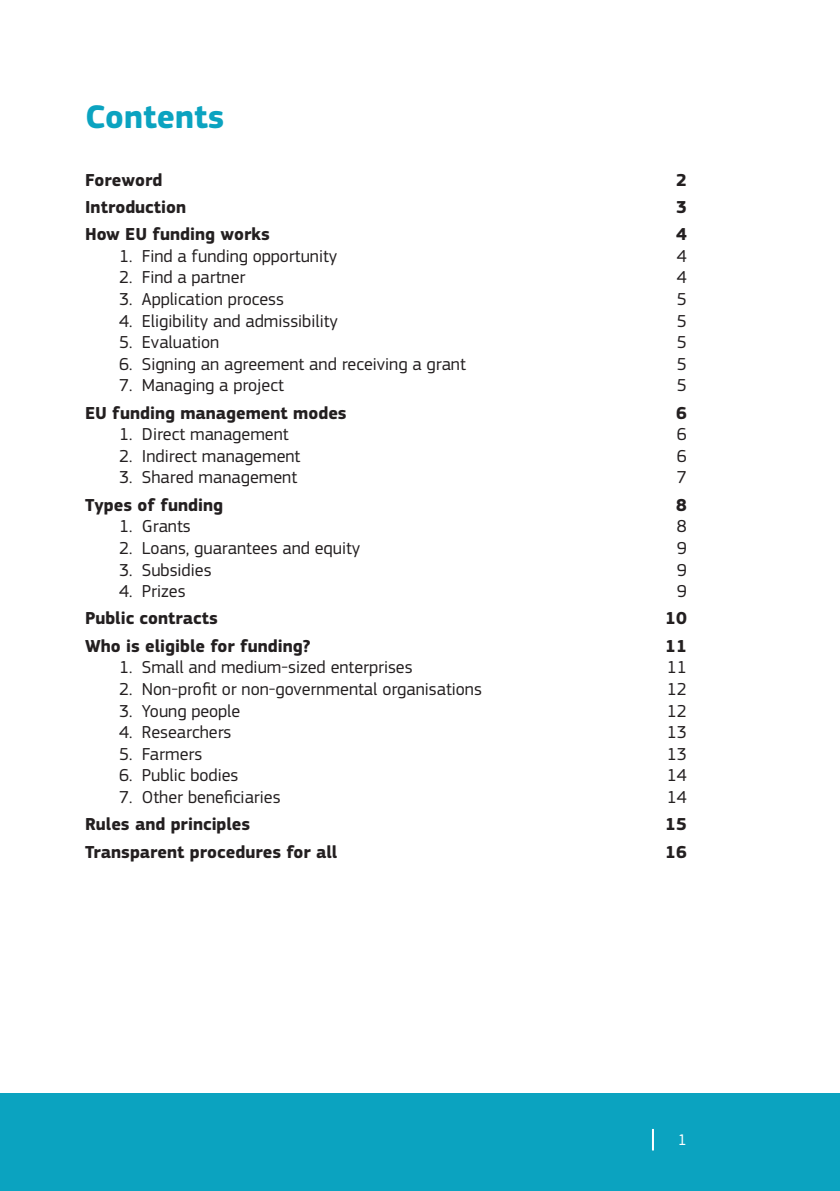
<style>
.page{position:relative;width:840px;height:1191px;background:#fff}
.page>*{position:absolute;margin:0;border:0;box-sizing:border-box;transform-origin:0 0}
.t1{font:700 34px "EC Square Sans Pro";color:#0ba3c0}
.TOC_2{font:18px "EC Square Sans Pro";color:#231f20}
.TOC_1{font:700 18px "EC Square Sans Pro";color:#231f20}
.t2{font:16px "EC Square Sans Pro";color:#fff}
</style>
<div class="page">
<div style="left:0;top:1093px;width:839px;height:98px;background:#0ba3c0"></div>
<hr style="left:651px;top:1129px;width:2px;height:21px;background:#fff">
<p class="t1" style="left:85px;top:96px;width:141px">Contents</p>
<p class="TOC_1" style="left:85px;top:169px;width:79px">Foreword</p>
<p class="TOC_1" style="left:675px;top:169px;width:12px">2</p>
<p class="TOC_1" style="left:85px;top:196px;width:102px">Introduction</p>
<p class="TOC_1" style="left:675px;top:196px;width:12px">3</p>
<p class="TOC_1" style="left:85px;top:223px;width:186px">How EU funding works</p>
<p class="TOC_1" style="left:675px;top:223px;width:12px">4</p>
<p class="TOC_2" style="left:119px;top:245px;width:219px">1. Find a funding opportunity</p>
<p class="TOC_2" style="left:676px;top:245px;width:12px">4</p>
<p class="TOC_2" style="left:119px;top:267px;width:128px">2. Find a partner</p>
<p class="TOC_2" style="left:676px;top:267px;width:12px">4</p>
<p class="TOC_2" style="left:119px;top:288px;width:166px">3. Application process</p>
<p class="TOC_2" style="left:676px;top:288px;width:12px">5</p>
<p class="TOC_2" style="left:119px;top:310px;width:220px">4. Eligibility and admissibility</p>
<p class="TOC_2" style="left:676px;top:310px;width:12px">5</p>
<p class="TOC_2" style="left:119px;top:332px;width:102px">5. Evaluation</p>
<p class="TOC_2" style="left:676px;top:332px;width:12px">5</p>
<p class="TOC_2" style="left:119px;top:353px;width:348px">6. Signing an agreement and receiving a grant</p>
<p class="TOC_2" style="left:676px;top:353px;width:12px">5</p>
<p class="TOC_2" style="left:119px;top:375px;width:166px">7. Managing a project</p>
<p class="TOC_2" style="left:676px;top:375px;width:12px">5</p>
<p class="TOC_1" style="left:85px;top:402px;width:263px">EU funding management modes</p>
<p class="TOC_1" style="left:675px;top:402px;width:12px">6</p>
<p class="TOC_2" style="left:119px;top:424px;width:171px">1. Direct management</p>
<p class="TOC_2" style="left:676px;top:424px;width:12px">6</p>
<p class="TOC_2" style="left:119px;top:445px;width:183px">2. Indirect management</p>
<p class="TOC_2" style="left:676px;top:445px;width:12px">6</p>
<p class="TOC_2" style="left:119px;top:467px;width:179px">3. Shared management</p>
<p class="TOC_2" style="left:676px;top:467px;width:12px">7</p>
<p class="TOC_1" style="left:85px;top:494px;width:139px">Types of funding</p>
<p class="TOC_1" style="left:675px;top:494px;width:12px">8</p>
<p class="TOC_2" style="left:119px;top:516px;width:73px">1. Grants</p>
<p class="TOC_2" style="left:676px;top:516px;width:12px">8</p>
<p class="TOC_2" style="left:119px;top:537px;width:242px">2. Loans, guarantees and equity</p>
<p class="TOC_2" style="left:676px;top:537px;width:12px">9</p>
<p class="TOC_2" style="left:119px;top:559px;width:94px">3. Subsidies</p>
<p class="TOC_2" style="left:676px;top:559px;width:12px">9</p>
<p class="TOC_2" style="left:119px;top:581px;width:68px">4. Prizes</p>
<p class="TOC_2" style="left:676px;top:581px;width:12px">9</p>
<p class="TOC_1" style="left:85px;top:608px;width:134px">Public contracts</p>
<p class="TOC_1" style="left:664px;top:608px;width:23px">10</p>
<p class="TOC_1" style="left:85px;top:635px;width:227px">Who is eligible for funding?</p>
<p class="TOC_1" style="left:664px;top:635px;width:23px">11</p>
<p class="TOC_2" style="left:119px;top:657px;width:295px">1. Small and medium-sized enterprises</p>
<p class="TOC_2" style="left:666px;top:657px;width:22px">11</p>
<p class="TOC_2" style="left:119px;top:678px;width:364px">2. Non-profit or non-governmental organisations</p>
<p class="TOC_2" style="left:666px;top:678px;width:22px">12</p>
<p class="TOC_2" style="left:119px;top:700px;width:122px">3. Young people</p>
<p class="TOC_2" style="left:666px;top:700px;width:22px">12</p>
<p class="TOC_2" style="left:119px;top:721px;width:114px">4. Researchers</p>
<p class="TOC_2" style="left:666px;top:721px;width:22px">13</p>
<p class="TOC_2" style="left:119px;top:743px;width:85px">5. Farmers</p>
<p class="TOC_2" style="left:666px;top:743px;width:22px">13</p>
<p class="TOC_2" style="left:119px;top:765px;width:121px">6. Public bodies</p>
<p class="TOC_2" style="left:666px;top:765px;width:22px">14</p>
<p class="TOC_2" style="left:119px;top:786px;width:163px">7. Other beneficiaries</p>
<p class="TOC_2" style="left:666px;top:786px;width:22px">14</p>
<p class="TOC_1" style="left:85px;top:813px;width:167px">Rules and principles</p>
<p class="TOC_1" style="left:664px;top:813px;width:23px">15</p>
<p class="TOC_1" style="left:85px;top:841px;width:253px">Transparent procedures for all</p>
<p class="TOC_1" style="left:664px;top:841px;width:23px">16</p>
<p class="t2" style="left:677px;top:1130px;width:10px">1</p>
</div>
